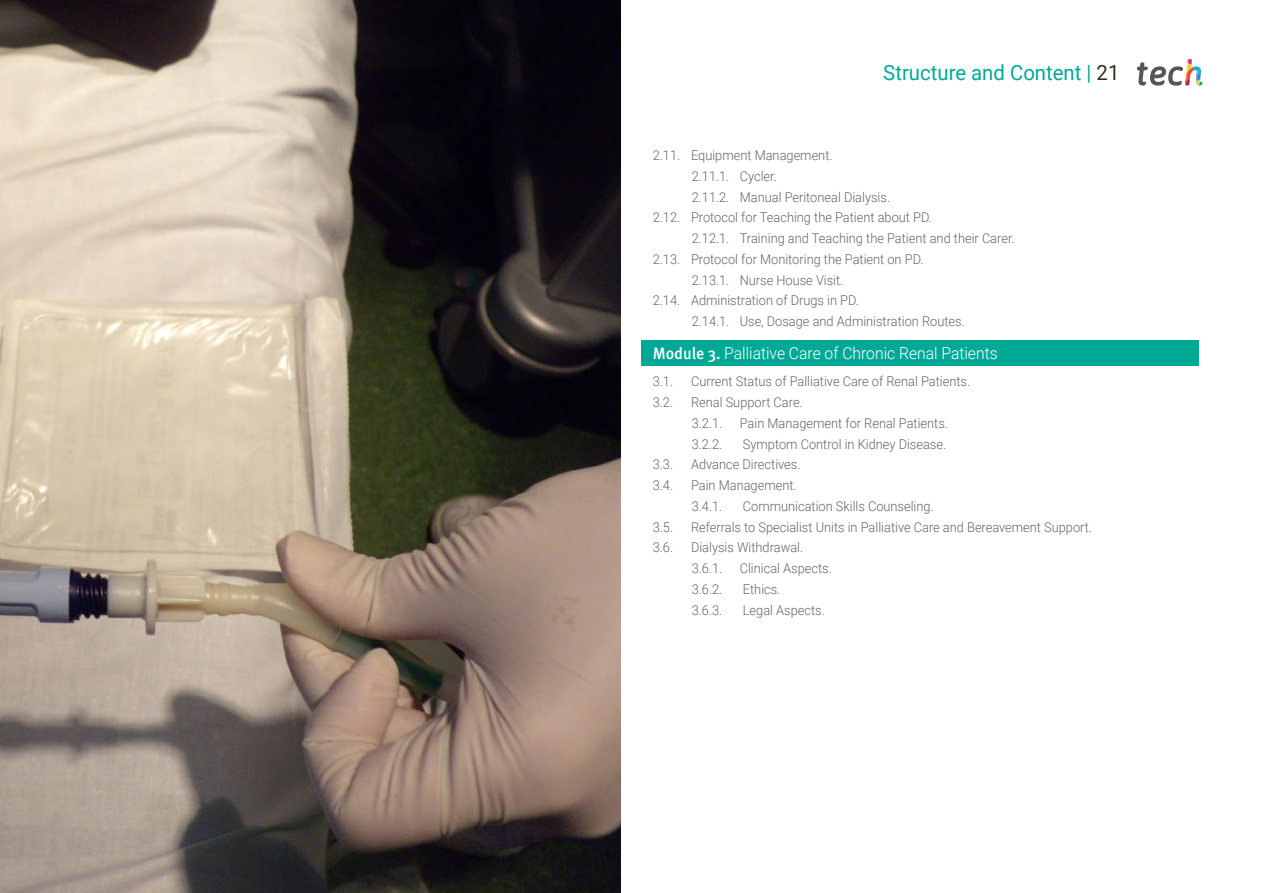
<style>
.page{position:relative;width:1263px;height:893px;background:#fff}
.page>*{position:absolute;margin:0;border:0;box-sizing:border-box;transform-origin:0 0}
.t1{font:21px "Roboto";color:#00a996}
.t2{font:300 16.5px "Roboto";color:#fff;scale:.95 1}
.t3{font:300 13.5px/20.7px "Roboto";color:#61646a;scale:.95 1}
.s1{color:#312e20}
.s2{font-family:"Meta Pro";font-weight:500}
</style>
<div class="page">
<div style="left:642px;top:340px;width:557px;height:26px;background:#00a996"></div>
<img style="left:0;top:0;width:621px;height:893px">
<svg style="left:1137px;top:59px;width:65px;height:27px"></svg>
<h1 class="t1" style="left:883px;top:57px;width:238px">Structure and Content | <span class="s1">21</span></h1>
<p class="t3" style="left:653px;top:144px;width:191px">2.11. Equipment Management.</p>
<p class="t3" style="left:692px;top:165px;width:91px">2.11.1. Cycler.</p>
<p class="t3" style="left:692px;top:186px;width:210px">2.11.2. Manual Peritoneal Dialysis.</p>
<p class="t3" style="left:653px;top:207px;width:295px">2.12. Protocol for Teaching the Patient about PD.</p>
<p class="t3" style="left:692px;top:227px;width:341px">2.12.1. Training and Teaching the Patient and their Carer.</p>
<p class="t3" style="left:653px;top:248px;width:286px">2.13. Protocol for Monitoring the Patient on PD.</p>
<p class="t3" style="left:692px;top:269px;width:161px">2.13.1. Nurse House Visit.</p>
<p class="t3" style="left:653px;top:290px;width:219px">2.14. Administration of Drugs in PD.</p>
<p class="t3" style="left:692px;top:310px;width:289px">2.14.1. Use, Dosage and Administration Routes.</p>
<p class="t2" style="left:653px;top:342px;width:365px"><span class="s2">Module 3.</span> Palliative Care of Chronic Renal Patients</p>
<p class="t3" style="left:653px;top:371px;width:23px">3.1.</p>
<p class="t3" style="left:691px;top:371px;width:295px">Current Status of Palliative Care of Renal Patients.</p>
<p class="t3" style="left:653px;top:392px;width:23px">3.2.</p>
<p class="t3" style="left:691px;top:392px;width:119px">Renal Support Care.<br>3.2.1.</p>
<p class="t3" style="left:740px;top:412px;width:221px">Pain Management for Renal Patients.</p>
<p class="t3" style="left:692px;top:433px;width:34px">3.2.2.</p>
<p class="t3" style="left:743px;top:433px;width:215px">Symptom Control in Kidney Disease.</p>
<p class="t3" style="left:653px;top:454px;width:23px">3.3.</p>
<p class="t3" style="left:691px;top:454px;width:117px">Advance Directives.</p>
<p class="t3" style="left:653px;top:475px;width:23px">3.4.</p>
<p class="t3" style="left:691px;top:475px;width:113px">Pain Management.<br>3.4.1.</p>
<p class="t3" style="left:743px;top:495px;width:202px">Communication Skills Counseling.</p>
<p class="t3" style="left:653px;top:516px;width:23px">3.5.</p>
<p class="t3" style="left:691px;top:516px;width:424px">Referrals to Specialist Units in Palliative Care and Bereavement Support.</p>
<p class="t3" style="left:653px;top:537px;width:23px">3.6.</p>
<p class="t3" style="left:691px;top:537px;width:120px">Dialysis Withdrawal.<br>3.6.1.</p>
<p class="t3" style="left:740px;top:558px;width:98px">Clinical Aspects.</p>
<p class="t3" style="left:692px;top:578px;width:34px">3.6.2.</p>
<p class="t3" style="left:743px;top:578px;width:41px">Ethics.</p>
<p class="t3" style="left:692px;top:599px;width:34px">3.6.3.</p>
<p class="t3" style="left:743px;top:599px;width:88px">Legal Aspects.</p>
</div>
